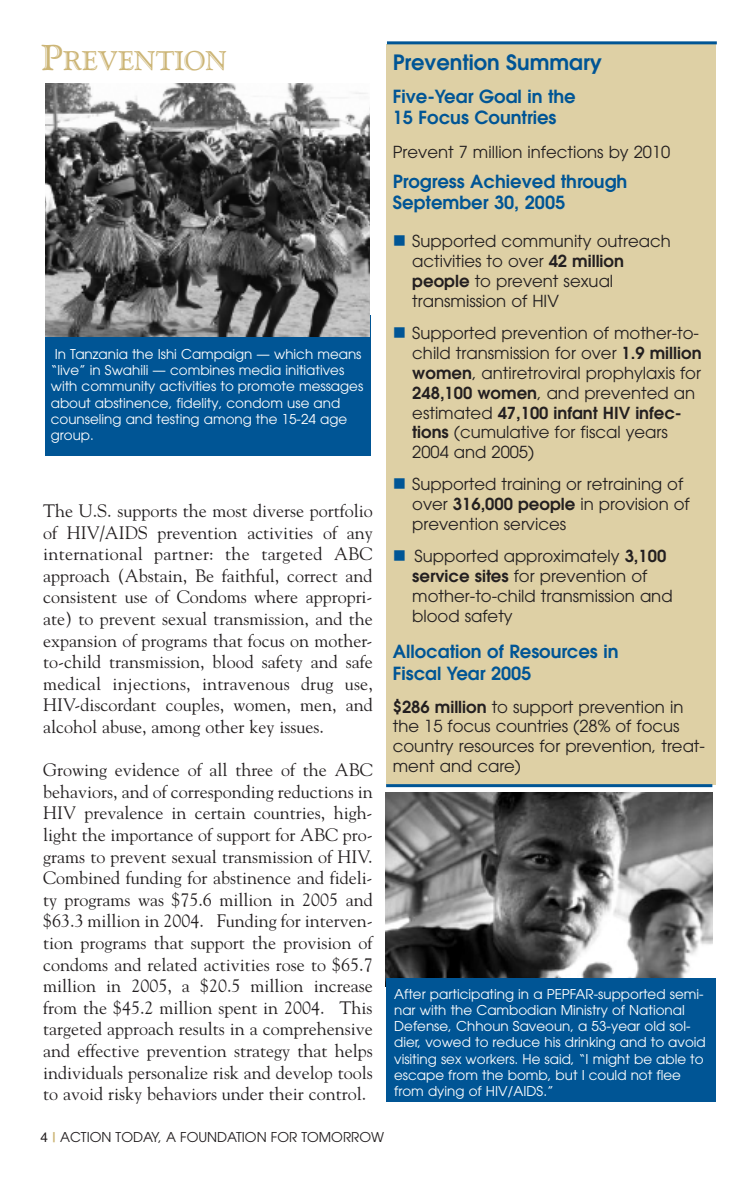
<style>
.page{position:relative;width:756px;height:1188px;background:#fff}
.page>*{position:absolute;margin:0;border:0;box-sizing:border-box;transform-origin:0 0}
.t1{font:27px "Goudy Handtooled BT";color:#ccb576}
.t2{font:600 21px "Avant Garde";color:#005595}
.t3{font:18px/21.6px "Goudy";color:#231f20;text-align:justify}
.t4{font:600 18px/21.6px "Avant Garde";color:#005595}
.t5{font:16.5px/19.8px "Avant Garde";color:#231f20}
.t6{font:13.5px/16.2px "Avant Garde";color:#fff}
.t7{font:13.5px "Avant Garde";color:#231f20}
.s1{font-size:36px}
.s2{color:#005595}
.s3{font-weight:600}
.s4{font-family:"Helvetica"}
.s5{font-family:"Helvetica";font-weight:700;color:#ccb576}
</style>
<div class="page">
<div style="left:386px;top:44px;width:329px;height:740px;background:#ded0a5"></div>
<div style="left:45px;top:316px;width:326px;height:140px;background:#005595"></div>
<img style="left:46px;top:83px;width:324px;height:253px">
<hr style="left:386px;top:784px;width:326px;height:3px;background:#005595">
<hr style="left:387px;top:41px;width:330px;height:3px;background:#005595">
<img style="left:386px;top:792px;width:327px;height:187px">
<div style="left:386px;top:979px;width:330px;height:123px;background:#005595"></div>
<h1 class="t1" style="left:41px;top:45px;width:187px"><span class="s1">P</span>REVENTION</h1>
<p class="t6" style="left:51px;top:347px;width:314px;text-indent:4px">In Tanzania the Ishi Campaign — which means “live” in Swahili — combines media initiatives with community activities to promote messages about abstinence, fidelity, condom use and counseling and testing among the 15-24 age group.</p>
<p class="t3" style="left:43px;top:500px;width:331px">The U.S. supports the most diverse portfolio of HIV/AIDS prevention activities of any international partner: the targeted ABC approach (Abstain, Be faithful, correct and consistent use of Condoms where appropri&shy;ate) to prevent sexual transmission, and the expansion of programs that focus on mother&shy;to-child transmission, blood safety and safe medical injections, intravenous drug use, HIV-discordant couples, women, men, and alcohol abuse, among other key issues.</p>
<p class="t3" style="left:43px;top:759px;width:331px">Growing evidence of all three of the ABC behaviors, and of corresponding reductions in HIV prevalence in certain countries, high&shy;light the importance of support for ABC pro&shy;grams to prevent sexual transmission of HIV.<br>Combined funding for abstinence and fideli&shy;ty programs was $75.6 million in 2005 and $63.3 million in 2004. Funding for interven&shy;tion programs that support the provision of condoms and related activities rose to $65.7 million in 2005, a $20.5 million increase from the $45.2 million spent in 2004. This targeted approach results in a comprehensive and effective prevention strategy that helps individuals personalize risk and develop tools to avoid risky behaviors under their control.</p>
<p class="t2" style="left:393px;top:54px;width:211px">Prevention Summary</p>
<p class="t4" style="left:393px;top:87px;width:184px">Five-Year Goal in the<br>15 Focus Countries</p>
<p class="t5" style="left:393px;top:143px;width:279px">Prevent 7 million infections by 2010</p>
<p class="t4" style="left:393px;top:172px;width:236px">Progress Achieved through<br>September 30, 2005</p>
<p class="t5" style="left:412px;top:233px;width:260px;text-indent:-19px"><span class="s2">■</span> Supported community outreach activities to over <span class="s3">42 million people</span> to prevent sexual transmission of HIV</p>
<p class="t5" style="left:412px;top:325px;width:291px;text-indent:-19px"><span class="s2">■</span> Supported prevention of mother-to&shy;child transmission for over <span class="s3">1.9 million women</span>, antiretroviral prophylaxis for <span class="s3">248,100 women</span>, and prevented an estimated <span class="s3">47,100 infant HIV infec&shy;tions</span> (cumulative for fiscal years 2004 and 2005)</p>
<p class="t5" style="left:412px;top:476px;width:279px;text-indent:-19px"><span class="s2">■</span> Supported training or retraining of over <span class="s3">316,000 people</span> in provision of prevention services</p>
<p class="t5" style="left:412px;top:548px;width:262px;text-indent:-19px"><span class="s2">■</span> Supported approximately <span class="s3">3,100 service sites</span> for prevention of mother-to-child transmission and blood safety</p>
<p class="t4" style="left:393px;top:642px;width:227px">Allocation of Resources in<br>Fiscal Year 2005</p>
<p class="t5" style="left:393px;top:698px;width:314px"><span class="s3">$286 million</span> to support prevention in the 15 focus countries (28% of focus country resources for prevention, treat&shy;ment and care)</p>
<p class="t6" style="left:394px;top:987px;width:313px">After participating in a PEPFAR-supported semi&shy;nar with the Cambodian Ministry of National Defense, Chhoun Saveoun, a 53-year old sol&shy;dier, vowed to reduce his drinking and to avoid visiting sex workers. He said, “I might be able to escape from the bomb, but I could not flee from dying of HIV/AIDS.”</p>
<p class="t7" style="left:40px;top:1132px;width:345px"><span class="s4">4</span> <span class="s5">|</span> ACTION TODAY, A FOUNDATION FOR TOMORROW</p>
</div>
